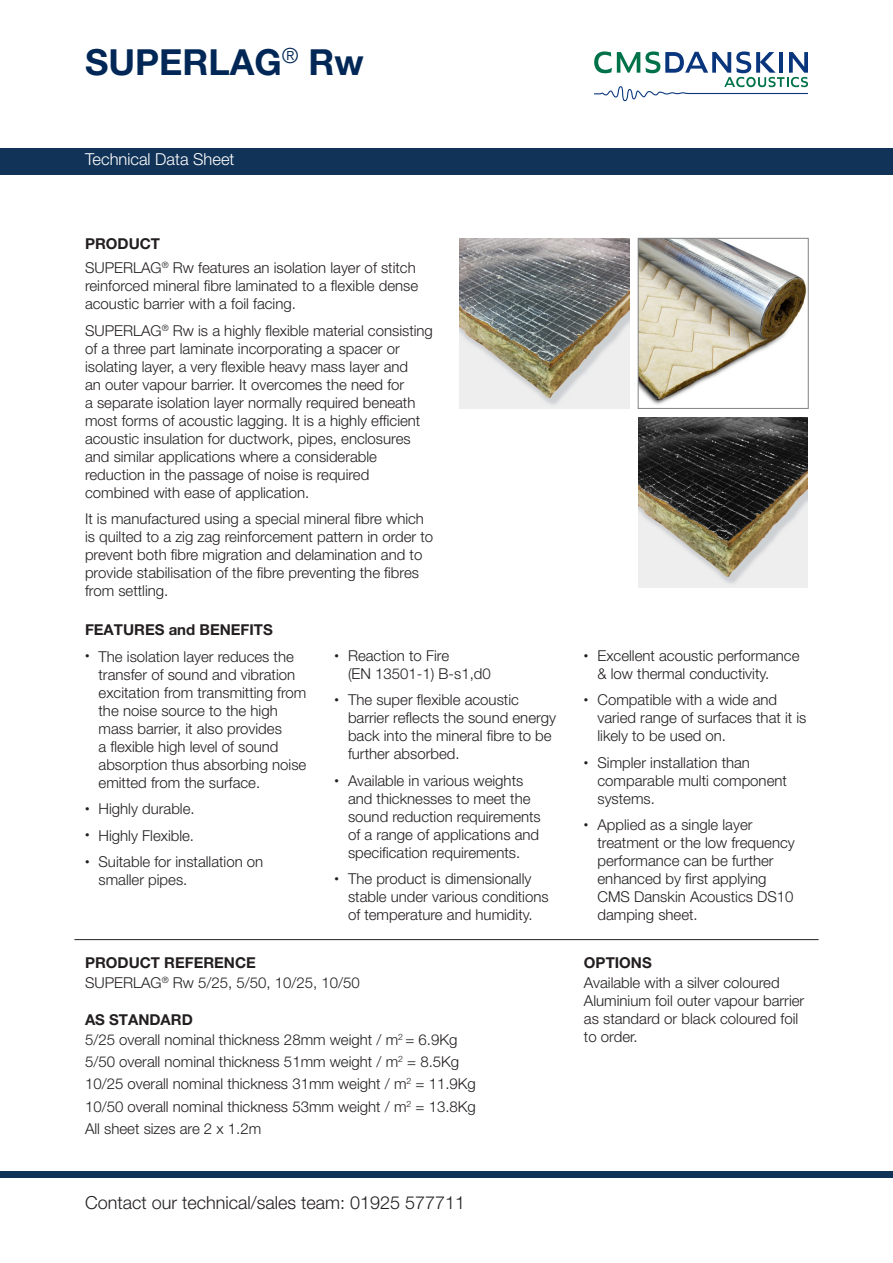
<style>
.page{position:relative;width:893px;height:1263px;background:#fff}
.page>*{position:absolute;margin:0;border:0;box-sizing:border-box;transform-origin:0 0}
.t1{font:700 36px "Helvetica Neue LT Pro";color:#002756}
.t2{font:300 18px "Helvetica Neue LT Pro";color:#231f20}
.t3{font:300 16.5px "Helvetica Neue LT Pro";color:#fff}
.t4{font:300 15px/18px "Helvetica Neue LT Pro";color:#231f20}
.t5{font:700 15px "Helvetica Neue LT Pro";color:#231f20}
.s1{font-size:9px}
</style>
<div class="page">
<img style="left:638px;top:417px;width:170px;height:170px">
<img style="left:459px;top:238px;width:170px;height:171px">
<div style="left:0;top:148px;width:893px;height:26px;background:#113358"></div>
<svg style="left:594px;top:51px;width:214px;height:50px"></svg>
<div style="left:0;top:1171px;width:893px;height:7px;background:#113358"></div>
<img style="left:640px;top:240px;width:166px;height:165px">
<div style="left:638px;top:238px;width:170px;height:171px;border:1px solid #808285"></div>
<hr style="left:74px;top:939px;width:745px;height:1px;background:#231f20">
<p class="t1" style="left:85px;top:40px;width:280px">SUPERLAG<sup>®</sup> Rw</p>
<p class="t3" style="left:85px;top:149px;width:151px">Technical Data Sheet</p>
<p class="t5" style="left:85px;top:234px;width:77px">PRODUCT</p>
<p class="t4" style="left:85px;top:258px;width:335px">SUPERLAG<sup>®</sup> Rw features an isolation layer of stitch reinforced mineral fibre laminated to a flexible dense acoustic barrier with a foil facing.</p>
<p class="t4" style="left:85px;top:321px;width:349px">SUPERLAG<sup>®</sup> Rw is a highly flexible material consisting of a three part laminate incorporating a spacer or isolating layer, a very flexible heavy mass layer and<br>an outer vapour barrier. It overcomes the need for<br>a separate isolation layer normally required beneath most forms of acoustic lagging. It is a highly efficient acoustic insulation for ductwork, pipes, enclosures and similar applications where a considerable reduction in the passage of noise is required combined with ease of application.</p>
<p class="t4" style="left:85px;top:509px;width:350px">It is manufactured using a special mineral fibre which is quilted to a zig zag reinforcement pattern in order to prevent both fibre migration and delamination and to provide stabilisation of the fibre preventing the fibres from settling.</p>
<p class="t5" style="left:85px;top:620px;width:189px">FEATURES and BENEFITS</p>
<p class="t4" style="left:99px;top:647px;width:209px;text-indent:-14px"><span class="s1">•</span> The isolation layer reduces the transfer of sound and vibration excitation from transmitting from the noise source to the high mass barrier, it also provides<br>a flexible high level of sound absorption thus absorbing noise emitted from the surface.</p>
<p class="t4" style="left:85px;top:799px;width:111px"><span class="s1">•</span> Highly durable.</p>
<p class="t4" style="left:85px;top:826px;width:111px"><span class="s1">•</span> Highly Flexible.</p>
<p class="t4" style="left:99px;top:852px;width:166px;text-indent:-14px"><span class="s1">•</span> Suitable for installation on smaller pipes.</p>
<p class="t4" style="left:334px;top:646px;width:116px"><span class="s1">•</span> Reaction to Fire</p>
<p class="t4" style="left:348px;top:664px;width:144px">(EN 13501-1) B-s1,d0</p>
<p class="t4" style="left:348px;top:691px;width:210px;text-indent:-14px"><span class="s1">•</span> The super flexible acoustic barrier reflects the sound energy back into the mineral fibre to be further absorbed.</p>
<p class="t4" style="left:348px;top:771px;width:194px;text-indent:-14px"><span class="s1">•</span> Available in various weights and thicknesses to meet the sound reduction requirements of a range of applications and specification requirements.</p>
<p class="t4" style="left:348px;top:870px;width:202px;text-indent:-14px"><span class="s1">•</span> The product is dimensionally stable under various conditions of temperature and humidity.</p>
<p class="t5" style="left:85px;top:953px;width:172px">PRODUCT REFERENCE</p>
<p class="t4" style="left:85px;top:973px;width:276px">SUPERLAG<sup>®</sup> Rw 5/25, 5/50, 10/25, 10/50</p>
<p class="t5" style="left:85px;top:1010px;width:109px">AS STANDARD</p>
<p class="t4" style="left:85px;top:1030px;width:374px">5/25 overall nominal thickness 28mm weight / m<sup>2</sup> = 6.9Kg</p>
<p class="t4" style="left:85px;top:1052px;width:376px">5/50 overall nominal thickness 51mm weight / m<sup>2</sup> = 8.5Kg</p>
<p class="t4" style="left:85px;top:1075px;width:392px">10/25 overall nominal thickness 31mm weight / m<sup>2</sup> = 11.9Kg</p>
<p class="t4" style="left:85px;top:1097px;width:392px">10/50 overall nominal thickness 53mm weight / m<sup>2</sup> = 13.8Kg</p>
<p class="t4" style="left:85px;top:1119px;width:178px">All sheet sizes are 2 x 1.2m</p>
<p class="t2" style="left:85px;top:1191px;width:382px">Contact our technical/sales team: 01925 577711</p>
<p class="t4" style="left:597px;top:646px;width:204px;text-indent:-14px"><span class="s1">•</span> Excellent acoustic performance &amp; low thermal conductivity.</p>
<p class="t4" style="left:597px;top:691px;width:210px;text-indent:-14px"><span class="s1">•</span> Compatible with a wide and varied range of surfaces that it is likely to be used on.</p>
<p class="t4" style="left:597px;top:753px;width:191px;text-indent:-14px"><span class="s1">•</span> Simpler installation than comparable multi component systems.</p>
<p class="t4" style="left:597px;top:816px;width:199px;text-indent:-14px"><span class="s1">•</span> Applied as a single layer treatment or the low frequency performance can be further enhanced by first applying<br>CMS Danskin Acoustics DS10 damping sheet.</p>
<p class="t5" style="left:584px;top:953px;width:69px">OPTIONS</p>
<p class="t4" style="left:584px;top:973px;width:222px">Available with a silver coloured<br>Aluminium foil outer vapour barrier as standard or black coloured foil to order.</p>
</div>
